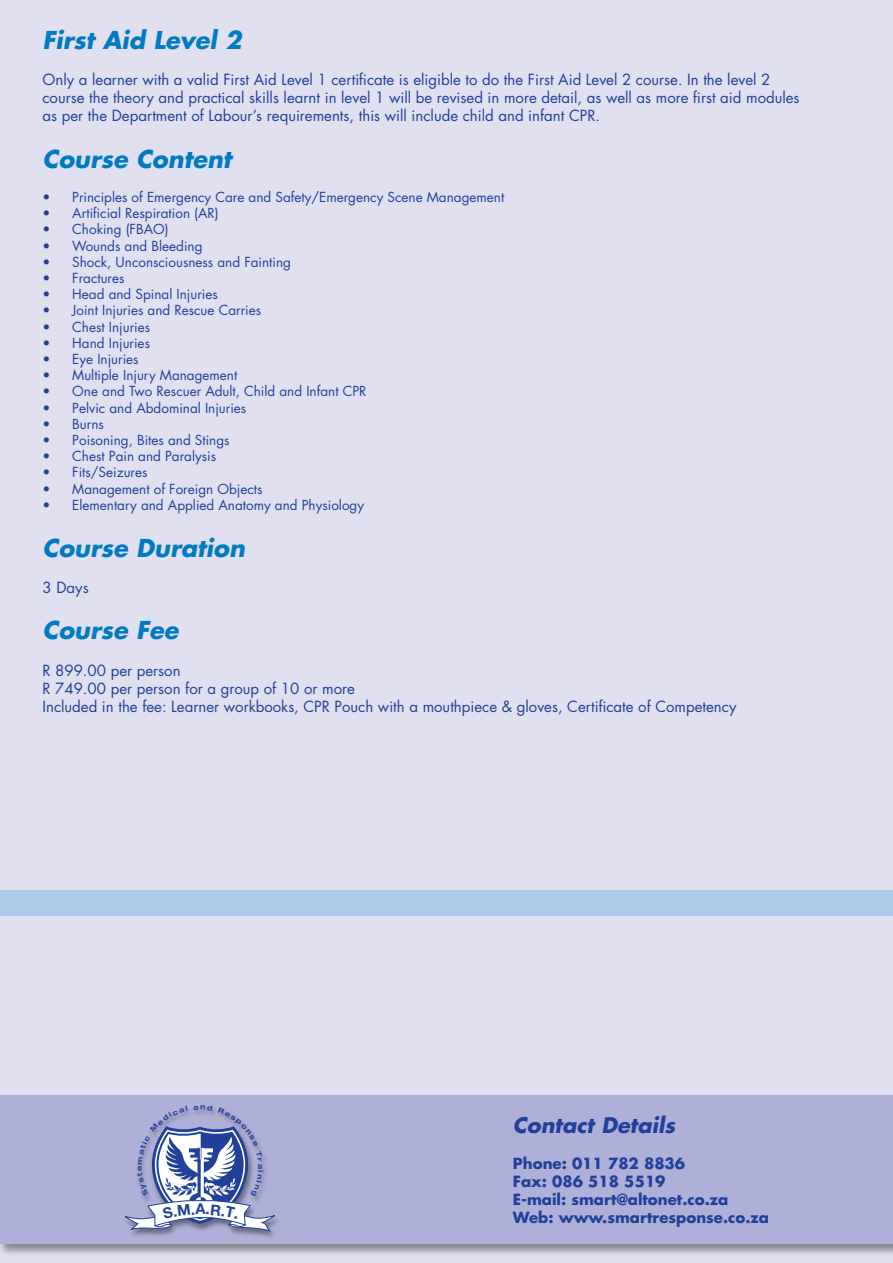
<style>
.page{position:relative;width:893px;height:1263px;background:#e0e0f1}
.page>*{position:absolute;margin:0;border:0;box-sizing:border-box;transform-origin:0 0}
.t1{font:italic 700 24px "Futura";color:#007bc3}
.t2{font:italic 700 21px "Futura";color:#21409a}
.t3{font:15px/18px "Futura";color:#21409a}
.t4{font:700 15px/18px "Futura";color:#21409a}
.t5{font:700 15px "Helvetica Neue";color:#21409a}
.t6{font:13.5px/16.2px "Futura";color:#21409a}
</style>
<div class="page">
<div style="left:0;top:890px;width:893px;height:26px;background:#adc9e9"></div>
<div style="left:0;top:1093px;width:893px;height:165px;background:#000;opacity:.4"></div>
<div style="left:0;top:1095px;width:893px;height:149px;background:#afb0d8"></div>
<div style="left:123px;top:1105px;width:158px;height:135px;background:#000;opacity:.4"></div>
<svg style="left:123px;top:1105px;width:153px;height:127px"></svg>
<h1 class="t1" style="left:43px;top:23px;width:200px">First Aid Level 2</h1>
<p class="t3" style="left:43px;top:70px;width:759px">Only a learner with a valid First Aid Level 1 certificate is eligible to do the First Aid Level 2 course. In the level 2 course the theory and practical skills learnt in level 1 will be revised in more detail, as well as more first aid modules as per the Department of Labour’s requirements, this will include child and infant CPR.</p>
<h1 class="t1" style="left:43px;top:142px;width:190px">Course Content</h1>
<p class="t6" style="left:72px;top:189px;width:433px">Principles of Emergency Care and Safety/Emergency Scene Management<br>Artificial Respiration (AR)<br>Choking (FBAO)<br>Wounds and Bleeding<br>Shock, Unconsciousness and Fainting<br>Fractures<br>Head and Spinal Injuries<br>Joint Injuries and Rescue Carries<br>Chest Injuries<br>Hand Injuries<br>Eye Injuries<br>Multiple Injury Management<br>One and Two Rescuer Adult, Child and Infant CPR<br>Pelvic and Abdominal Injuries<br>Burns<br>Poisoning, Bites and Stings<br>Chest Pain and Paralysis<br>Fits/Seizures<br>Management of Foreign Objects<br>Elementary and Applied Anatomy and Physiology</p>
<h1 class="t1" style="left:43px;top:531px;width:204px">Course Duration</h1>
<p class="t3" style="left:43px;top:578px;width:48px">3 Days</p>
<h1 class="t1" style="left:43px;top:614px;width:137px">Course Fee</h1>
<p class="t3" style="left:43px;top:661px;width:695px">R 899.00 per person<br>R 749.00 per person for a group of 10 or more<br>Included in the fee: Learner workbooks, CPR Pouch with a mouthpiece &amp; gloves, Certificate of Competency</p>
<p class="t6" style="left:43px;top:189px;width:9px;text-align:justify">• • • • • • • • • • • • • • • • • • • •</p>
<p class="t5" style="left:195px;top:1200px;width:12px">A</p>
<h2 class="t2" style="left:513px;top:1110px;width:164px">Contact Details</h2>
<p class="t4" style="left:513px;top:1154px;width:258px">Phone: 011 782 8836<br>Fax: 086 518 5519<br>E-mail: smart@altonet.co.za<br>Web: www.smartresponse.co.za</p>
</div>
